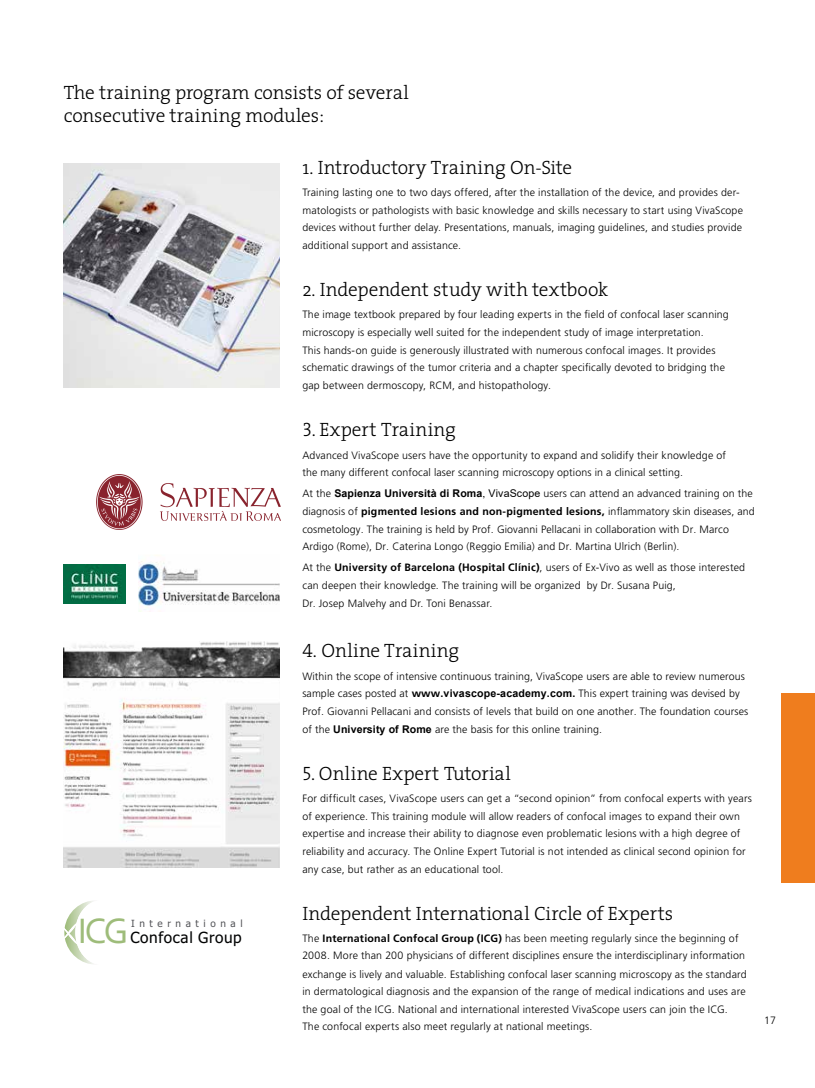
<style>
.page{position:relative;width:815px;height:1088px;background:#fff}
.page>*{position:absolute;margin:0;border:0;box-sizing:border-box;transform-origin:0 0}
.t1{font:37.12px "Corbel";color:#9ebc7a}
.t2{font:300 19.38px/22.5px "The Serif";letter-spacing:-.005em;color:#000}
.t3{font:300 19.38px "The Serif";letter-spacing:.015em;color:#000}
.t4{font:15.38px "Tahoma";letter-spacing:.04em;color:#010202}
.t5{font:300 10.62px/17.6px "Frutiger";letter-spacing:.015em;color:#000}
.t6{font:9.88px "Tahoma";letter-spacing:.465em;color:#55565a}
.s1{font-family:"The Serif Light Caps";font-weight:400}
.s2{font-family:"Arial";font-weight:700}
.s3{font-family:"Arial";font-weight:400}
.s4{font-weight:700}
</style>
<div class="page">
<div style="left:781px;top:693px;width:34px;height:189px;background:#ef7d1e"></div>
<img style="left:64px;top:641px;width:216px;height:227px">
<img style="left:64px;top:163px;width:216px;height:224px">
<svg style="left:64px;top:901px;width:29px;height:63px"></svg>
<img style="left:138px;top:555px;width:142px;height:56px">
<img style="left:64px;top:564px;width:62px;height:40px">
<img style="left:97px;top:475px;width:183px;height:54px">
<h2 class="t2" style="left:64px;top:81px;width:347px">The training program consists of several consecutive training modules:</h2>
<h1 class="t1" style="left:78px;top:908px;width:52px">ICG</h1>
<p class="t6" style="left:131px;top:917px;width:113px">International</p>
<h3 class="t4" style="left:130px;top:927px;width:113px">Confocal Group</h3>
<h2 class="t2" style="left:302px;top:155px;width:272px">1. Introductory Training On-Site</h2>
<p class="t5" style="left:302px;top:183px;width:442px">Training lasting one to two days offered, after the installation of the device, and provides der&shy;matologists or pathologists with basic knowledge and skills necessary to start using VivaScope devices without further delay. Presentations, manuals, imaging guidelines, and studies provide additional support and assistance.</p>
<h2 class="t2" style="left:302px;top:278px;width:307px">2. Independent study with textbook</h2>
<p class="t5" style="left:302px;top:306px;width:428px">The image textbook prepared by four leading experts in the field of confocal laser scanning microscopy is especially well suited for the independent study of image interpretation.<br>This hands-on guide is generously illustrated with numerous confocal images. It provides schematic drawings of the tumor criteria and a chapter specifically devoted to bridging the gap between dermoscopy, RCM, and histopathology.</p>
<h2 class="t2" style="left:302px;top:418px;width:155px"><span class="s1">3.</span> Expert Training</h2>
<p class="t5" style="left:302px;top:446px;width:425px">Advanced VivaScope users have the opportunity to expand and solidify their knowledge of the many different confocal laser scanning microscopy options in a clinical setting.</p>
<p class="t5" style="left:302px;top:485px;width:454px">At the <span class="s2">Sapienza Università di Roma</span><span class="s3">, VivaScope</span> users can attend an advanced training on the diagnosis of <span class="s4">pigmented lesions and non-pigmented lesions,</span> inflammatory skin diseases, and cosmetology. The training is held by Prof. Giovanni Pellacani in collaboration with Dr. Marco Ardigo (Rome), Dr. Caterina Longo (Reggio Emilia) and Dr. Martina Ulrich (Berlin).</p>
<p class="t5" style="left:302px;top:559px;width:444px">At the <span class="s4">University of Barcelona (Hospital Clínic)</span>, users of Ex-Vivo as well as those interested can deepen their knowledge. The training will be organized by Dr. Susana Puig,<br>Dr. Josep Malvehy and Dr. Toni Benassar.</p>
<h2 class="t3" style="left:302px;top:635px;width:158px"><span class="s1">4.</span> Online Training</h2>
<p class="t5" style="left:302px;top:667px;width:447px">Within the scope of intensive continuous training, VivaScope users are able to review numerous sample cases posted at <span class="s4">www</span><span class="s2">.vivascope-academy.com.</span> This expert training was devised by Prof. Giovanni Pellacani and consists of levels that build on one another. The foundation courses of the <span class="s2">University of Rome</span> are the basis for this online training.</p>
<h2 class="t2" style="left:302px;top:761px;width:210px"><span class="s1">5.</span> Online Expert Tutorial</h2>
<p class="t5" style="left:302px;top:790px;width:451px">For difficult cases, VivaScope users can get a “second opinion” from confocal experts with years of experience. This training module will allow readers of confocal images to expand their own expertise and increase their ability to diagnose even problematic lesions with a high degree of reliability and accuracy. The Online Expert Tutorial is not intended as clinical second opinion for any case, but rather as an educational tool.</p>
<h2 class="t2" style="left:302px;top:901px;width:372px">Independent International Circle of Experts</h2>
<p class="t5" style="left:302px;top:930px;width:444px;line-height:17.1px">The <span class="s4">International Confocal Group (ICG)</span> has been meeting regularly since the beginning of<br>2008. More than 200 physicians of different disciplines ensure the interdisciplinary information</p>
<p class="t5" style="left:302px;top:965px;width:446px">exchange is lively and valuable. Establishing confocal laser scanning microscopy as the standard in dermatological diagnosis and the expansion of the range of medical indications and uses are the goal of the ICG. National and international interested VivaScope users can join the ICG.<br>The confocal experts also meet regularly at national meetings.</p>
<p class="t5" style="left:764px;top:1012px;width:13px">17</p>
</div>
